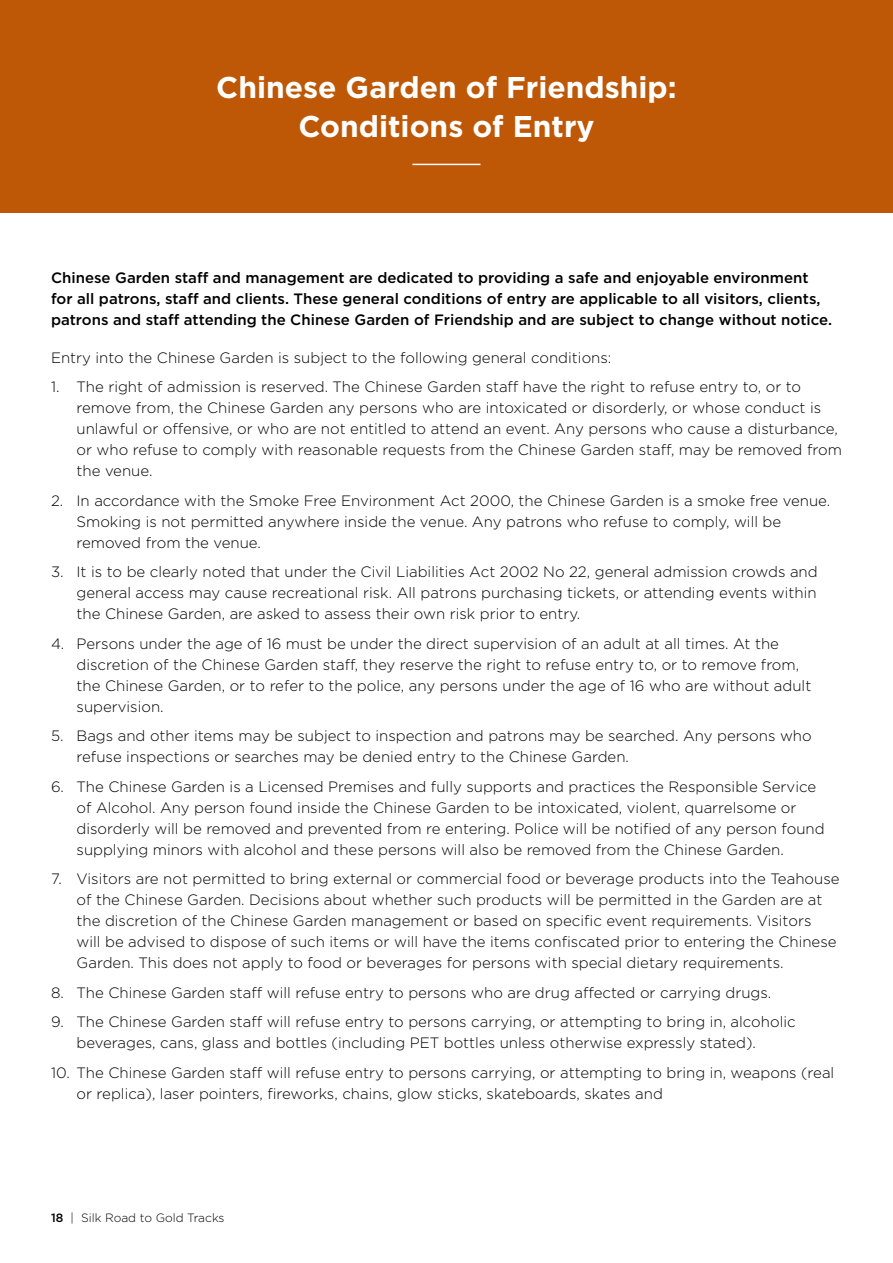
<style>
.page{position:relative;width:893px;height:1263px;background:#fff}
.page>*{position:absolute;margin:0;border:0;box-sizing:border-box;transform-origin:0 0}
.t1{font:700 30px/39px "Gotham";color:#fff;text-align:center}
.t2{font:300 15px/21px "Gotham";color:#000}
.t3{font:500 15px/21px "Gotham";color:#000}
.t4{font:300 12px "Gotham";color:#000}
.s1{font-weight:500}
</style>
<div class="page">
<div style="left:0;top:0;width:893px;height:213px;background:#be5806"></div>
<hr style="left:412px;top:164px;width:68px;height:1px;background:#fff">
<h1 class="t1" style="left:216px;top:67px;width:462px">Chinese Garden of Friendship:<br>Conditions of Entry</h1>
<p class="t3" style="left:51px;top:267px;width:783px">Chinese Garden staff and management are dedicated to providing a safe and enjoyable environment for all patrons, staff and clients. These general conditions of entry are applicable to all visitors, clients, patrons and staff attending the Chinese Garden of Friendship and are subject to change without notice.</p>
<p class="t2" style="left:51px;top:346px;width:562px">Entry into the Chinese Garden is subject to the following general conditions:</p>
<p class="t2" style="left:77px;top:376px;width:767px;text-indent:-26px">1. The right of admission is reserved. The Chinese Garden staff have the right to refuse entry to, or to remove from, the Chinese Garden any persons who are intoxicated or disorderly, or whose conduct is unlawful or offensive, or who are not entitled to attend an event. Any persons who cause a disturbance, or who refuse to comply with reasonable requests from the Chinese Garden staff, may be removed from the venue.</p>
<p class="t2" style="left:77px;top:489px;width:755px;text-indent:-26px">2. In accordance with the Smoke Free Environment Act 2000, the Chinese Garden is a smoke free venue.<br>Smoking is not permitted anywhere inside the venue. Any patrons who refuse to comply, will be removed from the venue.</p>
<p class="t2" style="left:77px;top:561px;width:743px;text-align:justify;text-indent:-26px">3. It is to be clearly noted that under the Civil Liabilities Act 2002 No 22, general admission crowds and general access may cause recreational risk. All patrons purchasing tickets, or attending events within the Chinese Garden, are asked to assess their own risk prior to entry.</p>
<p class="t2" style="left:77px;top:632px;width:736px;text-indent:-26px">4. Persons under the age of 16 must be under the direct supervision of an adult at all times. At the discretion of the Chinese Garden staff, they reserve the right to refuse entry to, or to remove from, the Chinese Garden, or to refer to the police, any persons under the age of 16 who are without adult supervision.</p>
<p class="t2" style="left:77px;top:725px;width:737px;text-indent:-26px">5. Bags and other items may be subject to inspection and patrons may be searched. Any persons who refuse inspections or searches may be denied entry to the Chinese Garden.</p>
<p class="t2" style="left:77px;top:775px;width:750px;text-indent:-26px">6. The Chinese Garden is a Licensed Premises and fully supports and practices the Responsible Service of Alcohol. Any person found inside the Chinese Garden to be intoxicated, violent, quarrelsome or disorderly will be removed and prevented from re entering. Police will be notified of any person found supplying minors with alcohol and these persons will also be removed from the Chinese Garden.</p>
<p class="t2" style="left:77px;top:868px;width:764px;text-indent:-26px">7. Visitors are not permitted to bring external or commercial food or beverage products into the Teahouse of the Chinese Garden. Decisions about whether such products will be permitted in the Garden are at the discretion of the Chinese Garden management or based on specific event requirements. Visitors<br>will be advised to dispose of such items or will have the items confiscated prior to entering the Chinese Garden. This does not apply to food or beverages for persons with special dietary requirements.</p>
<p class="t2" style="left:51px;top:981px;width:722px">8. The Chinese Garden staff will refuse entry to persons who are drug affected or carrying drugs.</p>
<p class="t2" style="left:77px;top:1011px;width:721px;text-indent:-26px">9. The Chinese Garden staff will refuse entry to persons carrying, or attempting to bring in, alcoholic beverages, cans, glass and bottles (including PET bottles unless otherwise expressly stated).</p>
<p class="t2" style="left:77px;top:1061px;width:759px;text-indent:-26px">10. The Chinese Garden staff will refuse entry to persons carrying, or attempting to bring in, weapons (real or replica), laser pointers, fireworks, chains, glow sticks, skateboards, skates and</p>
<p class="t4" style="left:51px;top:1210px;width:175px"><span class="s1">18</span> | Silk Road to Gold Tracks</p>
</div>
